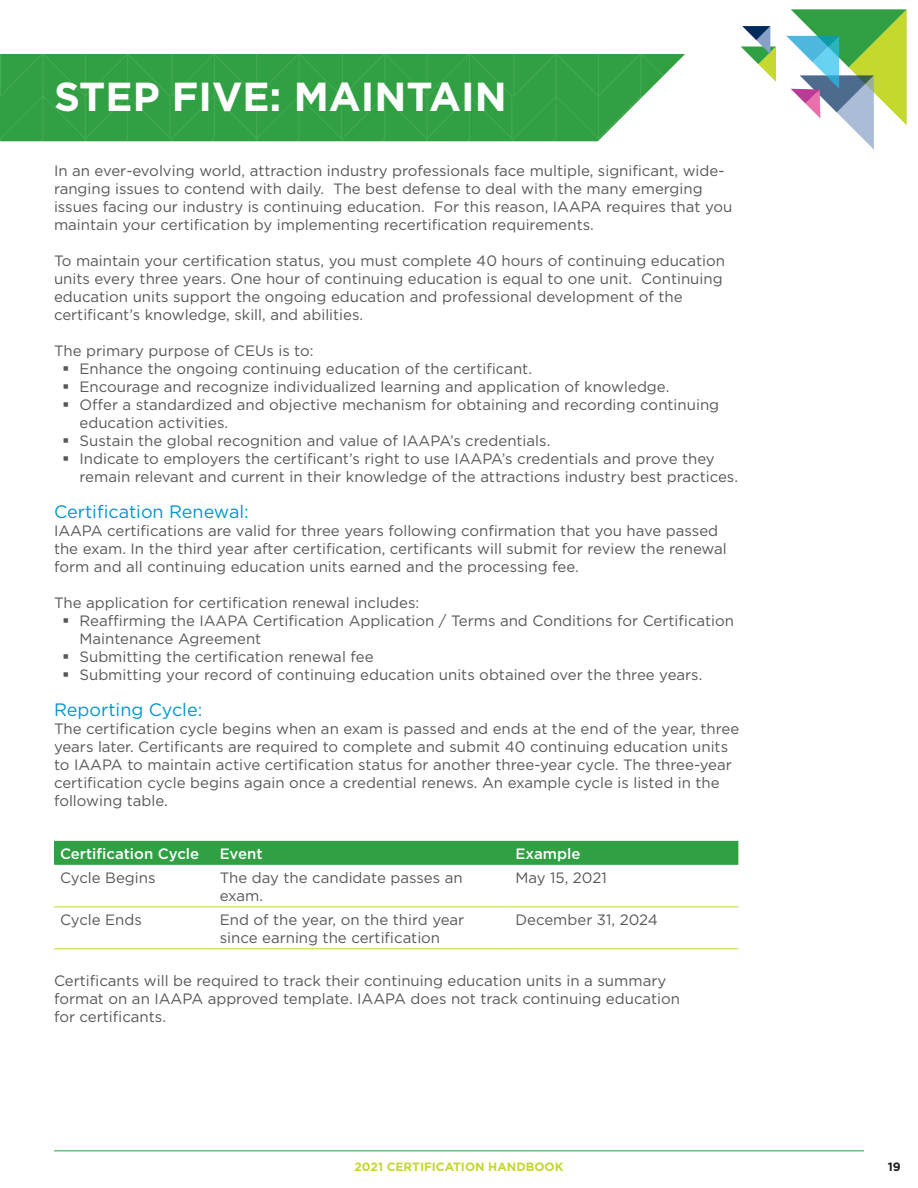
<style>
.page{position:relative;width:918px;height:1188px;background:#fff}
.page>*{position:absolute;margin:0;border:0;box-sizing:border-box;transform-origin:0 0}
.t1{font:700 40.5px "Gotham";color:#fff}
.Header_blue{font:18px "Gotham";color:#0098d1}
.Body_Text{font:15px/18px "Gotham";color:#57585a}
.t2{font:500 15px "Gotham";color:#fff}
.t3{font:700 12px "Gotham";color:#c4d82d}
.t4{font:700 12px "Gotham";color:#231f20}
</style>
<div class="page">
<svg style="left:741px;top:26px;width:35px;height:56px"></svg>
<svg style="left:786px;top:9px;width:121px;height:141px"></svg>
<hr style="left:54px;top:1150px;width:810px;height:1px;background:#30a043">
<div style="left:54px;top:841px;width:684px;height:24px;background:#30a043"></div>
<hr style="left:54px;top:906px;width:160px;height:1px;background:#c4d82d">
<hr style="left:214px;top:906px;width:295px;height:1px;background:#c4d82d">
<hr style="left:509px;top:906px;width:229px;height:1px;background:#c4d82d">
<hr style="left:54px;top:948px;width:160px;height:1px;background:#c4d82d">
<hr style="left:214px;top:948px;width:295px;height:1px;background:#c4d82d">
<hr style="left:509px;top:948px;width:229px;height:1px;background:#c4d82d">
<svg style="left:0;top:54px;width:341px;height:88px;background:#32a145"></svg>
<svg style="left:341px;top:54px;width:344px;height:88px;background:#4bac5c"></svg>
<p class="t1" style="left:54px;top:70px;width:454px">STEP FIVE: MAINTAIN</p>
<p class="Body_Text" style="left:54px;top:162px;width:680px">In an ever-evolving world, attraction industry professionals face multiple, significant, wide&shy;ranging issues to contend with daily. The best defense to deal with the many emerging issues facing our industry is continuing education. For this reason, IAAPA requires that you maintain your certification by implementing recertification requirements.</p>
<p class="Body_Text" style="left:54px;top:252px;width:673px">To maintain your certification status, you must complete 40 hours of continuing education units every three years. One hour of continuing education is equal to one unit. Continuing education units support the ongoing education and professional development of the certificant’s knowledge, skill, and abilities.</p>
<p class="Body_Text" style="left:54px;top:342px;width:261px">The primary purpose of CEUs is to:</p>
<p class="Body_Text" style="left:80px;top:360px;width:454px">Enhance the ongoing continuing education of the certificant.</p>
<p class="Body_Text" style="left:80px;top:378px;width:591px">Encourage and recognize individualized learning and application of knowledge.</p>
<p class="Body_Text" style="left:80px;top:396px;width:641px">Offer a standardized and objective mechanism for obtaining and recording continuing education activities.</p>
<p class="Body_Text" style="left:80px;top:432px;width:472px">Sustain the global recognition and value of IAAPA’s credentials.</p>
<p class="Body_Text" style="left:80px;top:450px;width:660px">Indicate to employers the certificant’s right to use IAAPA’s credentials and prove they remain relevant and current in their knowledge of the attractions industry best practices.</p>
<p class="Header_blue" style="left:54px;top:500px;width:196px">Certification Renewal:</p>
<p class="Body_Text" style="left:54px;top:522px;width:674px">IAAPA certifications are valid for three years following confirmation that you have passed the exam. In the third year after certification, certificants will submit for review the renewal form and all continuing education units earned and the processing fee.</p>
<p class="Body_Text" style="left:54px;top:594px;width:367px">The application for certification renewal includes:</p>
<p class="Body_Text" style="left:80px;top:612px;width:656px">Reaffirming the IAAPA Certification Application / Terms and Conditions for Certification<br>Maintenance Agreement</p>
<p class="Body_Text" style="left:80px;top:648px;width:296px">Submitting the certification renewal fee</p>
<p class="Body_Text" style="left:80px;top:666px;width:624px">Submitting your record of continuing education units obtained over the three years.</p>
<p class="Header_blue" style="left:54px;top:698px;width:150px">Reporting Cycle:</p>
<p class="Body_Text" style="left:54px;top:720px;width:687px">The certification cycle begins when an exam is passed and ends at the end of the year, three years later. Certificants are required to complete and submit 40 continuing education units to IAAPA to maintain active certification status for another three-year cycle. The three-year certification cycle begins again once a credential renews. An example cycle is listed in the following table.</p>
<p class="t2" style="left:60px;top:844px;width:141px">Certification Cycle</p>
<p class="t2" style="left:220px;top:844px;width:44px">Event</p>
<p class="t2" style="left:515px;top:844px;width:66px">Example</p>
<p class="Body_Text" style="left:60px;top:868px;width:97px">Cycle Begins</p>
<p class="Body_Text" style="left:220px;top:868px;width:244px">The day the candidate passes an exam.</p>
<p class="Body_Text" style="left:515px;top:868px;width:93px">May 15, 2021</p>
<p class="Body_Text" style="left:60px;top:910px;width:83px">Cycle Ends</p>
<p class="Body_Text" style="left:220px;top:910px;width:246px">End of the year, on the third year since earning the certification</p>
<p class="Body_Text" style="left:515px;top:910px;width:144px">December 31, 2024</p>
<p class="Body_Text" style="left:54px;top:971px;width:628px">Certificants will be required to track their continuing education units in a summary format on an IAAPA approved template. IAAPA does not track continuing education for certificants.</p>
<p class="t3" style="left:354px;top:1159px;width:211px">2021 CERTIFICATION HANDBOOK</p>
<p class="t4" style="left:888px;top:1159px;width:15px">19</p>
</div>
